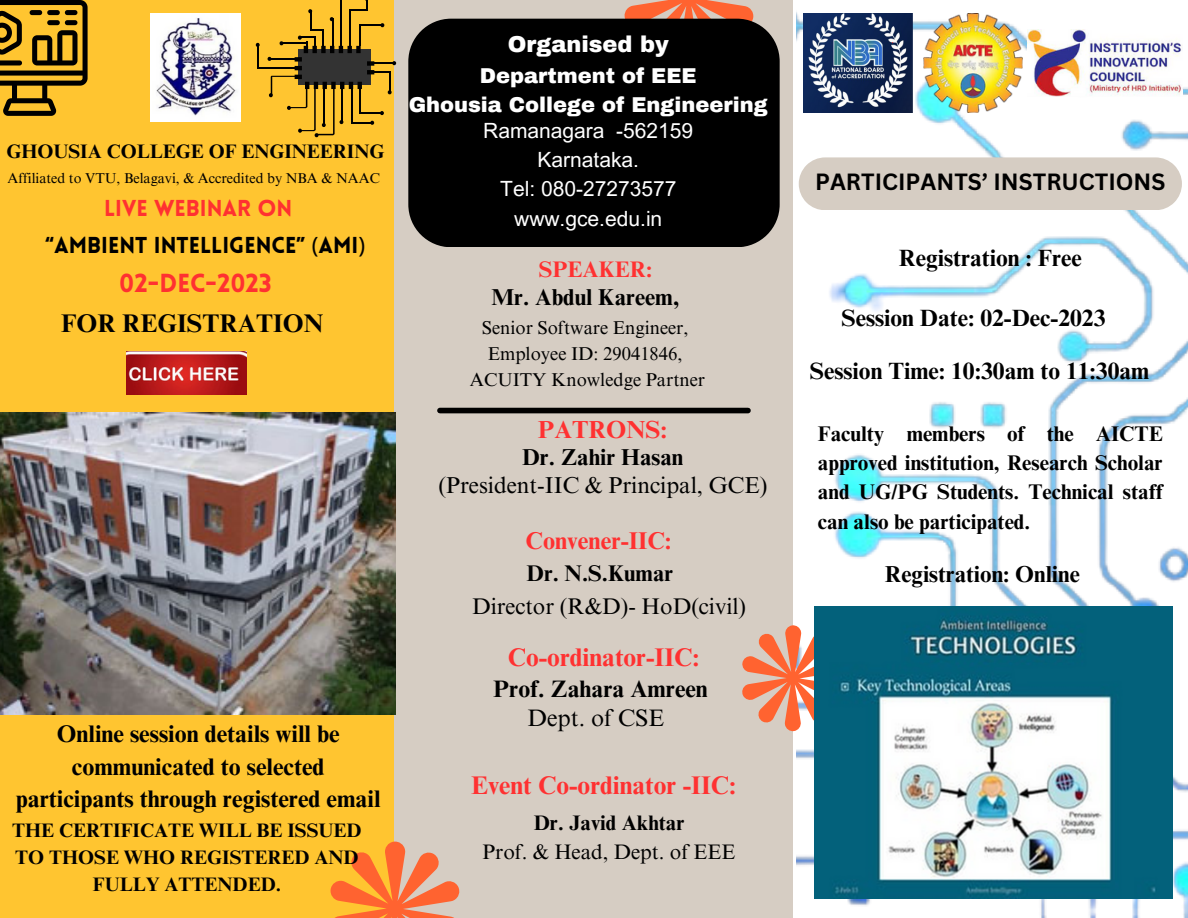
<style>
.page{position:relative;width:1188px;height:918px;background:#fff}
.page>*{position:absolute;margin:0;border:0;box-sizing:border-box;transform-origin:0 0}
.t1{font:700 25.5px "Times NRMT Pro";color:#ff3131}
.t2{font:700 25.5px "Times NRMT Pro";color:#000}
.t3{font:900 25.5px "Lovelo";color:#ff3131}
.t4{font:700 24.6px "Times NRMT Pro";color:#ff3131}
.t5{font:700 24.3px "Times NRMT Pro";color:#ff3131}
.t6{font:700 24px/32.7px "Times NRMT Pro";color:#000;text-align:center}
.t7{font:700 23.85px "Times NRMT Pro";color:#000}
.t8{font:23.85px "Times NRMT Pro";color:#000}
.t9{font:700 23.55px "Times NRMT Pro";color:#000}
.t10{font:700 23.1px "Times NRMT Pro";color:#000}
.t11{font:22.95px "Times NRMT Pro";color:#000}
.t12{font:700 22.95px "Times NRMT Pro";color:#000}
.t13{font:700 22.8px "Canva Sans";color:#000}
.t14{font:22.65px "Times NRMT Pro";color:#000}
.t15{font:700 22.65px "Times NRMT Pro";color:#000}
.t16{font:900 22.5px "Lovelo";color:#000}
.t17{font:900 22.5px "Lovelo";color:#ff3131}
.t18{font:900 22.5px "Archivo";color:#fff}
.t19{font:700 22.5px "Times NRMT Pro";color:#ff3131}
.t20{font:700 21.15px/29.2px "Times NRMT Pro";color:#000;text-align:justify}
.t21{font:21px "Arial MT Pro";color:#fff}
.t22{font:900 21px "Archivo";color:#fff}
.t23{font:21px "Times NRMT Pro";color:#000}
.t24{font:700 21px "Times NRMT Pro";color:#000}
.t25{font:700 19.5px/27px "Times NRMT Pro";color:#000;text-align:center}
.t26{font:18.6px "Times NRMT Pro";color:#000}
.t27{font:14.25px "Times NRMT Pro";color:#000}
.s1{font-family:"Noto Sans";font-weight:400}
</style>
<div class="page">
<div style="left:0;top:0;width:398px;height:918px;background:#ffc530"></div>
<div style="left:395px;top:0;width:398px;height:918px;background:#d6cdc3"></div>
<img style="left:796px;top:12px;width:392px;height:905px">
<svg style="left:742px;top:625px;width:72px;height:107px"></svg>
<svg style="left:330px;top:841px;width:130px;height:77px"></svg>
<svg style="left:623px;top:0;width:132px;height:23px"></svg>
<div style="left:440px;top:408px;width:308px;height:5px;background:#000"></div>
<img style="left:150px;top:14px;width:90px;height:108px">
<div style="left:408px;top:19px;width:372px;height:228px;background:#000;border-radius:43px"></div>
<img style="left:127px;top:352px;width:120px;height:43px">
<div style="left:799px;top:157px;width:383px;height:53px;background:#d6cdc3"></div>
<img style="left:804px;top:14px;width:109px;height:99px">
<img style="left:924px;top:14px;width:99px;height:99px">
<img style="left:1027px;top:30px;width:155px;height:66px">
<img style="left:814px;top:606px;width:358px;height:293px">
<img style="left:0;top:412px;width:395px;height:303px">
<svg style="left:0;top:0;width:87px;height:116px"></svg>
<hr style="left:259px;top:67px;width:39px;height:2px;background:#000">
<hr style="left:257px;top:44px;width:2px;height:25px;background:#000">
<svg style="left:255px;top:43px;width:5px;height:4px"></svg>
<svg style="left:267px;top:0;width:130px;height:137px"></svg>
<p class="t25" style="left:6px;top:141px;width:380px">GHOUSIA COLLEGE OF ENGINEERING</p>
<p class="t27" style="left:7px;top:173px;width:374px">Affiliated to VTU, Belagavi, &amp; Accredited by NBA &amp; NAAC</p>
<p class="t17" style="left:104px;top:199px;width:190px">LIVE WEBINAR ON</p>
<p class="t16" style="left:45px;top:236px;width:321px">“AMBIENT INTELLIGENCE” <span class="s1">(</span>AMI<span class="s1">)</span></p>
<p class="t3" style="left:119px;top:273px;width:154px">02-DEC-2023</p>
<p class="t2" style="left:61px;top:314px;width:264px">FOR REGISTRATION</p>
<p class="t6" style="left:16px;top:720px;width:366px">Online session details will be communicated to selected participants through registered email</p>
<p class="t25" style="left:12px;top:819px;width:351px">THE CERTIFICATE WILL BE ISSUED<br>TO THOSE WHO REGISTERED AND<br>FULLY ATTENDED.</p>
<p class="t18" style="left:508px;top:33px;width:163px">Organised by</p>
<p class="t22" style="left:480px;top:64px;width:218px">Department of EEE</p>
<p class="t22" style="left:409px;top:94px;width:361px">Ghousia College of Engineering</p>
<p class="t21" style="left:483px;top:123px;width:212px">Ramanagara -562159</p>
<p class="t21" style="left:538px;top:152px;width:103px">Karnataka.</p>
<p class="t21" style="left:500px;top:181px;width:178px">Tel: 080-27273577</p>
<p class="t21" style="left:514px;top:210px;width:150px">www.gce.edu.in</p>
<p class="t19" style="left:539px;top:261px;width:115px">SPEAKER:</p>
<p class="t12" style="left:492px;top:288px;width:189px">Mr. Abdul Kareem,</p>
<p class="t26" style="left:482px;top:321px;width:208px">Senior Software Engineer,</p>
<p class="t26" style="left:488px;top:347px;width:196px">Employee ID: 29041846,</p>
<p class="t26" style="left:470px;top:372px;width:237px">ACUITY Knowledge Partner</p>
<p class="t4" style="left:538px;top:420px;width:131px">PATRONS:</p>
<p class="t12" style="left:522px;top:448px;width:163px">Dr. Zahir Hasan</p>
<p class="t11" style="left:439px;top:476px;width:330px">(President-IIC &amp; Principal, GCE)</p>
<p class="t5" style="left:526px;top:532px;width:147px">Convener-IIC:</p>
<p class="t15" style="left:527px;top:565px;width:148px">Dr. N.S.Kumar</p>
<p class="t14" style="left:472px;top:598px;width:276px">Director (R&amp;D)- HoD(civil)</p>
<p class="t1" style="left:508px;top:648px;width:193px">Co-ordinator-IIC:</p>
<p class="t7" style="left:493px;top:679px;width:216px">Prof. Zahara Amreen</p>
<p class="t8" style="left:528px;top:709px;width:138px">Dept. of CSE</p>
<p class="t1" style="left:471px;top:775px;width:266px">Event Co-ordinator -IIC:</p>
<p class="t24" style="left:534px;top:815px;width:152px">Dr. Javid Akhtar</p>
<p class="t23" style="left:483px;top:844px;width:254px">Prof. &amp; Head, Dept. of EEE</p>
<p class="t13" style="left:815px;top:166px;width:352px">PARTICIPANTS’ INSTRUCTIONS</p>
<p class="t9" style="left:899px;top:249px;width:185px">Registration : Free</p>
<p class="t9" style="left:841px;top:309px;width:266px">Session Date: 02-Dec-2023</p>
<p class="t9" style="left:810px;top:362px;width:341px">Session Time: 10:30am to 11:30am</p>
<p class="t20" style="left:818px;top:422px;width:346px">Faculty members of the AICTE approved institution, Research Scholar and UG/PG Students. Technical staff can also be participated.</p>
<p class="t10" style="left:885px;top:565px;width:197px">Registration: Online</p>
</div>
